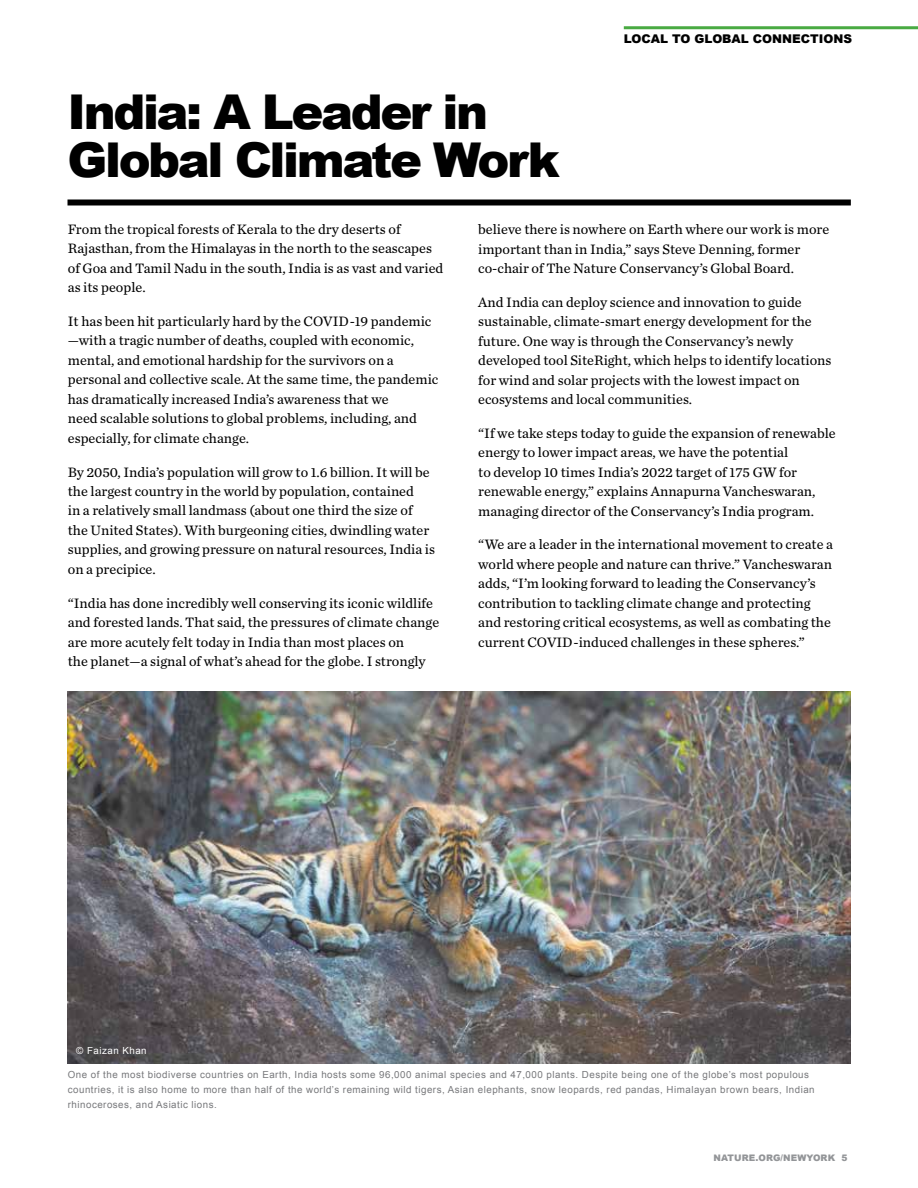
<style>
.page{position:relative;width:918px;height:1188px;background:#fff}
.page>*{position:absolute;margin:0;border:0;box-sizing:border-box;transform-origin:0 0}
.t1{font:900 48px/48px "Arial";letter-spacing:-.05em;color:#000}
.t2{font:14.25px/19.5px "Chronicle Text G2";color:#000}
.t3{font:900 12px "Arial";color:#000}
.t4{font:9.75px/15px "Arial";letter-spacing:.05em;color:#77787b}
.t5{font:9.75px "Arial";letter-spacing:.05em;color:#fff}
.t6{font:900 9px "Arial";letter-spacing:.01em;color:#939598}
</style>
<div class="page">
<hr style="left:624px;top:26px;width:294px;height:3px;background:#49aa42">
<div style="left:68px;top:200px;width:783px;height:6px;background:#000"></div>
<img style="left:68px;top:691px;width:783px;height:373px">
<h1 class="t1" style="left:68px;top:86px;width:494px">India: A Leader in<br>Global Climate Work</h1>
<p class="t3" style="left:624px;top:30px;width:230px">LOCAL TO GLOBAL CONNECTIONS</p>
<p class="t2" style="left:68px;top:219px;width:377px">From the tropical forests of Kerala to the dry deserts of Rajasthan, from the Himalayas in the north to the seascapes of Goa and Tamil Nadu in the south, India is as vast and varied as its people.</p>
<p class="t2" style="left:68px;top:311px;width:372px">It has been hit particularly hard by the COVID-19 pandemic —with a tragic number of deaths, coupled with economic, mental, and emotional hardship for the survivors on a personal and collective scale. At the same time, the pandemic has dramatically increased India’s awareness that we<br>need scalable solutions to global problems, including, and especially, for climate change.</p>
<p class="t2" style="left:68px;top:461px;width:369px">By 2050, India’s population will grow to 1.6 billion. It will be the largest country in the world by population, contained<br>in a relatively small landmass (about one third the size of the United States). With burgeoning cities, dwindling water supplies, and growing pressure on natural resources, India is on a precipice.</p>
<p class="t2" style="left:68px;top:592px;width:373px">“India has done incredibly well conserving its iconic wildlife and forested lands. That said, the pressures of climate change are more acutely felt today in India than most places on<br>the planet—a signal of what’s ahead for the globe. I strongly</p>
<p class="t2" style="left:478px;top:219px;width:353px">believe there is nowhere on Earth where our work is more important than in India,” says Steve Denning, former co-chair of The Nature Conservancy’s Global Board.</p>
<p class="t2" style="left:478px;top:291px;width:355px">And India can deploy science and innovation to guide sustainable, climate-smart energy development for the future. One way is through the Conservancy’s newly developed tool SiteRight, which helps to identify locations for wind and solar projects with the lowest impact on ecosystems and local communities.</p>
<p class="t2" style="left:478px;top:423px;width:359px">“If we take steps today to guide the expansion of renewable energy to lower impact areas, we have the potential<br>to develop 10 times India’s 2022 target of 175 GW for renewable energy,” explains Annapurna Vancheswaran, managing director of the Conservancy’s India program.</p>
<p class="t2" style="left:478px;top:534px;width:356px">“We are a leader in the international movement to create a world where people and nature can thrive.” Vancheswaran adds, “I’m looking forward to leading the Conservancy’s contribution to tackling climate change and protecting and restoring critical ecosystems, as well as combating the current COVID-induced challenges in these spheres.”</p>
<p class="t5" style="left:76px;top:1044px;width:72px">© Faizan Khan</p>
<p class="t4" style="left:68px;top:1067px;width:748px">One of the most biodiverse countries on Earth, India hosts some 96,000 animal species and 47,000 plants. Despite being one of the globe’s most populous countries, it is also home to more than half of the world’s remaining wild tigers, Asian elephants, snow leopards, red pandas, Himalayan brown bears, Indian rhinoceroses, and Asiatic lions.</p>
<p class="t6" style="left:714px;top:1152px;width:135px">NATURE.ORG/NEWYORK 5</p>
</div>
